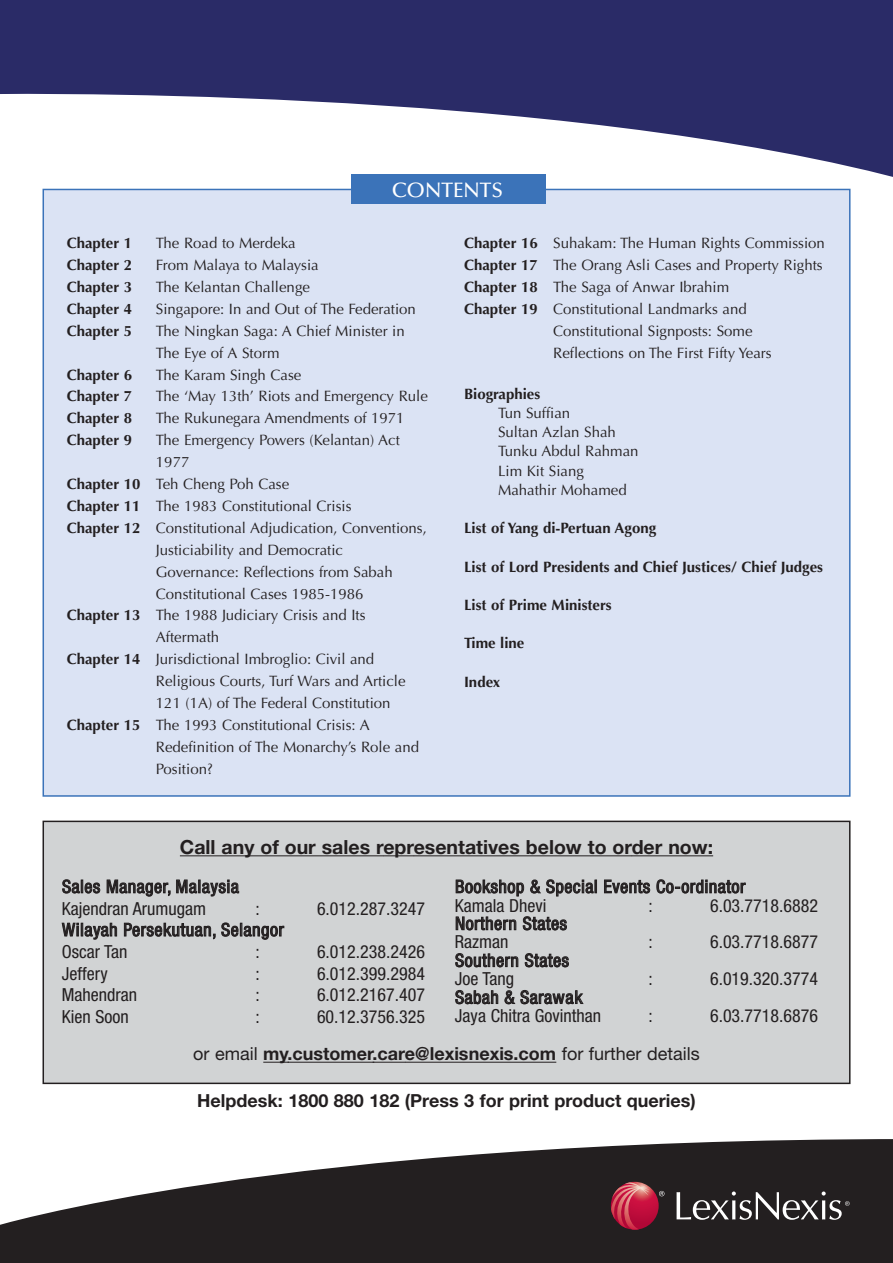
<style>
.page{position:relative;width:893px;height:1263px;background:#fff}
.page>*{position:absolute;margin:0;border:0;box-sizing:border-box;transform-origin:0 0}
.t1{font:500 21px "Optima";color:#fff}
.t2{font:700 19.5px "Helvetica Neue";color:#231f20}
.t3{font:condensed 18px/18.8px "Helvetica Neue";color:#231f20}
.t4{font:condensed 18px/18.8px "Helvetica Neue";letter-spacing:.03em;color:#231f20}
.t5{font:700 18px "Helvetica Neue";color:#231f20}
.t6{font:15px/19.2px "Optima";color:#231f20}
.t7{font:700 15px "Optima";color:#231f20}
.s1{font-weight:700}
.s2{font-weight:400}
</style>
<div class="page">
<div style="left:44px;top:822px;width:805px;height:261px;background:#d1d3d4"></div>
<div style="left:43px;top:821px;width:807px;height:263px;border:2px solid #231f20"></div>
<hr style="left:180px;top:855px;width:204px;height:1px;background:#231f20">
<hr style="left:383px;top:855px;width:31px;height:1px;background:#231f20">
<hr style="left:414px;top:855px;width:218px;height:1px;background:#231f20">
<hr style="left:632px;top:855px;width:81px;height:1px;background:#231f20">
<svg style="left:263px;top:1062px;width:25px;height:1px"></svg>
<hr style="left:288px;top:1062px;width:86px;height:1px;background:#231f20">
<hr style="left:373px;top:1062px;width:32px;height:1px;background:#231f20">
<hr style="left:405px;top:1062px;width:151px;height:1px;background:#231f20">
<svg style="left:0;top:0;width:893px;height:184px;fill:#2a2b67"></svg>
<svg style="left:0;top:1139px;width:893px;height:124px;fill:#231f20"></svg>
<svg style="left:611px;top:1182px;width:48px;height:48px"></svg>
<svg style="left:611px;top:1182px;width:39px;height:48px;background:#b0344b"></svg>
<svg style="left:659px;top:1191px;width:5px;height:5px"></svg>
<svg style="left:676px;top:1191px;width:173px;height:29px;background:#545152"></svg>
<div style="left:43px;top:189px;width:807px;height:607px;background:#dbe3f4"></div>
<div style="left:351px;top:174px;width:194px;height:30px;background:#3b73b9"></div>
<h1 class="t1" style="left:392px;top:181px;width:113px">CONTENTS</h1>
<p class="t7" style="left:67px;top:237px;width:67px">Chapter 1</p>
<p class="t6" style="left:156px;top:235px;width:141px">The Road to Merdeka</p>
<p class="t7" style="left:67px;top:258px;width:67px">Chapter 2</p>
<p class="t6" style="left:156px;top:256px;width:164px">From Malaya to Malaysia</p>
<p class="t7" style="left:67px;top:280px;width:67px">Chapter 3</p>
<p class="t6" style="left:156px;top:278px;width:155px">The Kelantan Challenge</p>
<p class="t7" style="left:67px;top:302px;width:67px">Chapter 4</p>
<p class="t6" style="left:156px;top:300px;width:261px">Singapore: In and Out of The Federation</p>
<p class="t7" style="left:67px;top:324px;width:67px">Chapter 5</p>
<p class="t6" style="left:156px;top:321px;width:250px;line-height:21.9px">The Ningkan Saga: A Chief Minister in<br>The Eye of A Storm</p>
<p class="t7" style="left:67px;top:368px;width:67px">Chapter 6</p>
<p class="t6" style="left:156px;top:366px;width:147px">The Karam Singh Case</p>
<p class="t7" style="left:67px;top:390px;width:67px">Chapter 7</p>
<p class="t6" style="left:156px;top:388px;width:273px">The ‘May 13th’ Riots and Emergency Rule</p>
<p class="t7" style="left:67px;top:412px;width:67px">Chapter 8</p>
<p class="t6" style="left:156px;top:410px;width:250px">The Rukunegara Amendments of 1971</p>
<p class="t7" style="left:67px;top:434px;width:67px">Chapter 9</p>
<p class="t6" style="left:156px;top:432px;width:245px">The Emergency Powers (Kelantan) Act</p>
<p class="t6" style="left:156px;top:454px;width:35px">1977</p>
<p class="t6" style="left:67px;top:475px;width:224px"><span class="s1">Chapter 10</span> Teh Cheng Poh Case</p>
<p class="t6" style="left:67px;top:497px;width:286px"><span class="s1">Chapter 11</span> The 1983 Constitutional Crisis</p>
<p class="t6" style="left:67px;top:519px;width:362px"><span class="s1">Chapter 12</span> Constitutional Adjudication, Conventions,</p>
<p class="t6" style="left:156px;top:541px;width:189px">Justiciability and Democratic</p>
<p class="t6" style="left:156px;top:563px;width:238px">Governance: Reflections from Sabah</p>
<p class="t6" style="left:156px;top:585px;width:209px">Constitutional Cases 1985-1986</p>
<p class="t6" style="left:67px;top:607px;width:300px"><span class="s1">Chapter 13</span> The 1988 Judiciary Crisis and Its</p>
<p class="t6" style="left:156px;top:629px;width:65px">Aftermath</p>
<p class="t6" style="left:67px;top:651px;width:309px"><span class="s1">Chapter 14</span> Jurisdictional Imbroglio: Civil and</p>
<p class="t6" style="left:156px;top:673px;width:251px">Religious Courts, Turf Wars and Article</p>
<p class="t6" style="left:156px;top:694px;width:236px">121 (1A) of The Federal Constitution</p>
<p class="t6" style="left:67px;top:716px;width:305px"><span class="s1">Chapter 15</span> The 1993 Constitutional Crisis: A</p>
<p class="t6" style="left:156px;top:738px;width:264px">Redefinition of The Monarchy’s Role and</p>
<p class="t6" style="left:156px;top:760px;width:58px">Position?</p>
<p class="t6" style="left:464px;top:235px;width:362px"><span class="s1">Chapter 16</span> Suhakam: The Human Rights Commission</p>
<p class="t6" style="left:464px;top:256px;width:360px"><span class="s1">Chapter 17</span> The Orang Asli Cases and Property Rights</p>
<p class="t6" style="left:464px;top:278px;width:267px"><span class="s1">Chapter 18</span> The Saga of Anwar Ibrahim</p>
<p class="t6" style="left:464px;top:300px;width:284px"><span class="s1">Chapter 19</span> Constitutional Landmarks and</p>
<p class="t6" style="left:553px;top:322px;width:201px">Constitutional Signposts: Some</p>
<p class="t6" style="left:553px;top:344px;width:220px">Reflections on The First Fifty Years</p>
<p class="t7" style="left:464px;top:387px;width:78px">Biographies</p>
<p class="t6" style="left:498px;top:404px;width:142px">Tun Suffian<br>Sultan Azlan Shah<br>Tunku Abdul Rahman<br>Lim Kit Siang<br>Mahathir Mohamed</p>
<p class="t7" style="left:464px;top:522px;width:194px">List of Yang di-Pertuan Agong</p>
<p class="t7" style="left:464px;top:560px;width:361px">List of Lord Presidents and Chief Justices/ Chief Judges</p>
<p class="t7" style="left:464px;top:598px;width:149px">List of Prime Ministers</p>
<p class="t7" style="left:464px;top:637px;width:62px">Time line</p>
<p class="t7" style="left:464px;top:675px;width:38px">Index</p>
<h2 class="t2" style="left:180px;top:840px;width:535px">Call any of our sales representatives below to order now:</h2>
<p class="t4" style="left:62px;top:877px;width:179px;line-height:21.9px">Sales Manager, Malaysia<br>Kajendran Arumugam</p>
<p class="t3" style="left:255px;top:901px;width:6px">:</p>
<p class="t3" style="left:317px;top:901px;width:109px">6.012.287.3247</p>
<p class="t4" style="left:62px;top:920px;width:224px;line-height:21.9px">Wilayah Persekutuan, Selangor<br>Oscar Tan</p>
<p class="t3" style="left:255px;top:944px;width:6px">:</p>
<p class="t3" style="left:317px;top:944px;width:109px">6.012.238.2426</p>
<p class="t3" style="left:62px;top:965px;width:47px">Jeffery</p>
<p class="t3" style="left:255px;top:965px;width:6px">:</p>
<p class="t3" style="left:317px;top:965px;width:109px">6.012.399.2984</p>
<p class="t3" style="left:62px;top:987px;width:77px">Mahendran</p>
<p class="t3" style="left:255px;top:987px;width:6px">:</p>
<p class="t3" style="left:317px;top:987px;width:109px">6.012.2167.407</p>
<p class="t3" style="left:62px;top:1009px;width:69px">Kien Soon</p>
<p class="t3" style="left:255px;top:1009px;width:6px">:</p>
<p class="t3" style="left:317px;top:1009px;width:109px">60.12.3756.325</p>
<p class="t4" style="left:455px;top:879px;width:292px">Bookshop &amp; Special Events Co-ordinator<br>Kamala Dhevi</p>
<p class="t3" style="left:648px;top:897px;width:6px">:</p>
<p class="t3" style="left:710px;top:897px;width:109px">6.03.7718.6882</p>
<p class="t4" style="left:455px;top:916px;width:114px">Northern States<br>Razman</p>
<p class="t4" style="left:455px;top:952px;width:116px">Southern States<br>Joe Tang</p>
<p class="t3" style="left:455px;top:989px;width:148px">Sabah &amp; Sarawak<br>Jaya Chitra Govinthan</p>
<p class="t3" style="left:648px;top:934px;width:6px">:</p>
<p class="t3" style="left:710px;top:934px;width:109px">6.03.7718.6877</p>
<p class="t3" style="left:648px;top:971px;width:6px">:</p>
<p class="t3" style="left:710px;top:971px;width:109px">6.019.320.3774</p>
<p class="t3" style="left:648px;top:1008px;width:6px">:</p>
<p class="t3" style="left:710px;top:1008px;width:109px">6.03.7718.6876</p>
<p class="t5" style="left:193px;top:1048px;width:508px"><span class="s2">or email</span> my.customer.care@lexisnexis.com <span class="s2">for further details</span></p>
<p class="t5" style="left:197px;top:1094px;width:500px">Helpdesk: 1800 880 182 (Press 3 for print product queries)</p>
</div>
